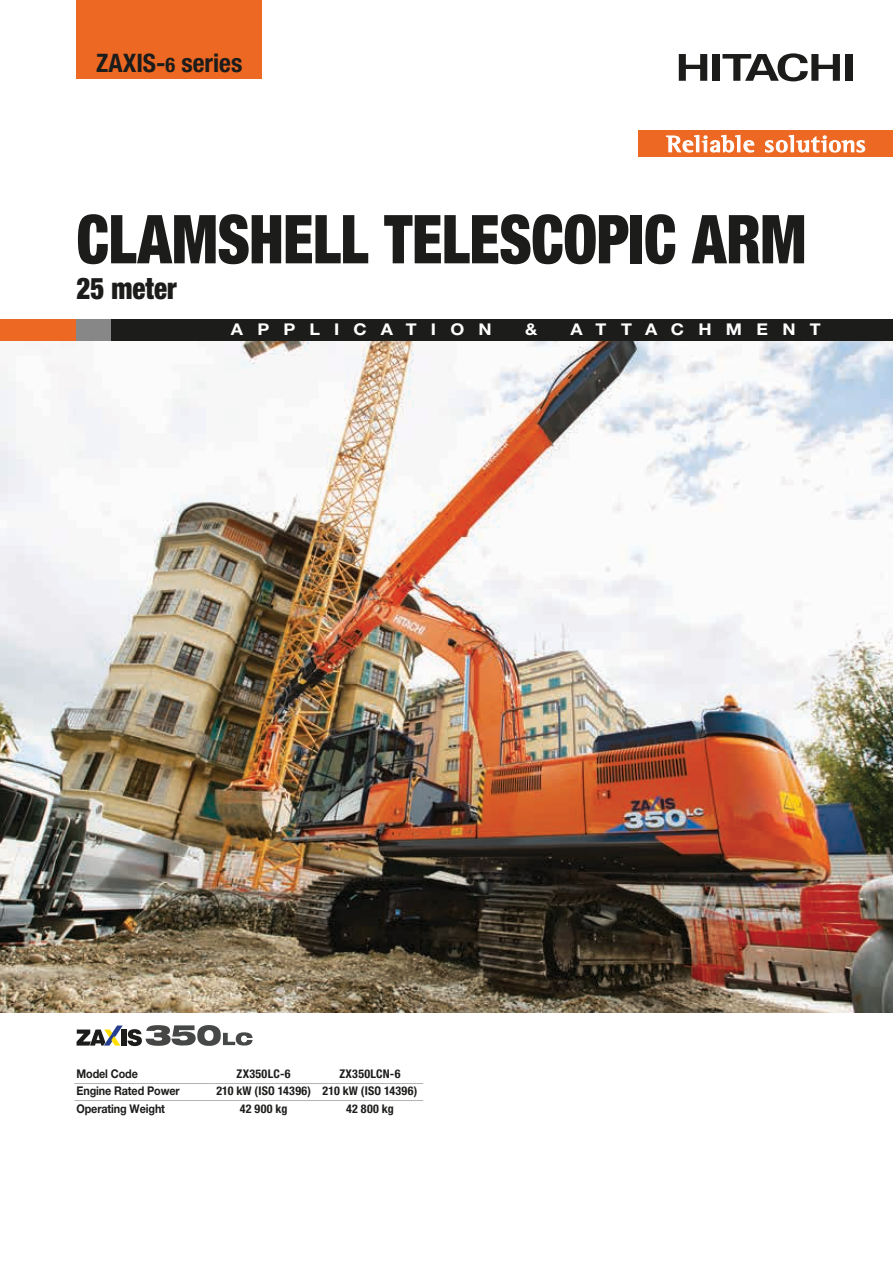
<style>
.page{position:relative;width:893px;height:1263px;background:#fff}
.page>*{position:absolute;margin:0;border:0;box-sizing:border-box;transform-origin:0 0}
.t1{font:900 condensed 67.5px "Helvetica Neue LT Pro";letter-spacing:-.01em;color:#1c1c1b;scale:.9 1}
.t2{font:900 condensed 30px "Helvetica Neue LT Pro";color:#1c1c1b;scale:.9 1}
.t3{font:700 condensed 25.5px "Helvetica Neue LT Pro";color:#1c1c1b}
.t4{font:700 16.2px "Helvetica Neue LT Pro";letter-spacing:.79em;color:#fff;scale:1.1 1}
.t5{font:700 condensed 12px "Helvetica Neue LT Pro";letter-spacing:.025em;color:#1c1c1b}
.t6{font:700 12px "Helvetica Neue LT Pro";letter-spacing:-.01em;color:#1c1c1b;scale:.9 1}
.s1{font-size:20.25px}
</style>
<div class="page">
<div style="left:77px;top:0;width:185px;height:79px;background:#ec6823"></div>
<div style="left:845px;top:54px;width:8px;height:27px;background:#1c1c1b"></div>
<svg style="left:679px;top:54px;width:28px;height:27px"></svg>
<div style="left:713px;top:54px;width:7px;height:27px;background:#1c1c1b"></div>
<svg style="left:722px;top:53px;width:118px;height:28px"></svg>
<div style="left:638px;top:131px;width:255px;height:26px;background:#ec6823"></div>
<svg style="left:666px;top:135px;width:88px;height:17px"></svg>
<svg style="left:765px;top:135px;width:100px;height:17px"></svg>
<img style="left:0;top:340px;width:893px;height:672px">
<div style="left:0;top:319px;width:77px;height:21px;background:#ec6823"></div>
<svg style="left:77px;top:1025px;width:176px;height:21px"></svg>
<div style="left:111px;top:319px;width:782px;height:21px;background:#1c1c1b"></div>
<hr style="left:74px;top:1083px;width:136px;height:1px;background:#b4b3b3">
<hr style="left:210px;top:1083px;width:107px;height:1px;background:#b4b3b3">
<hr style="left:317px;top:1083px;width:106px;height:1px;background:#b4b3b3">
<hr style="left:74px;top:1100px;width:136px;height:1px;background:#b4b3b3">
<hr style="left:210px;top:1100px;width:107px;height:1px;background:#b4b3b3">
<hr style="left:317px;top:1100px;width:106px;height:1px;background:#b4b3b3">
<div style="left:76px;top:319px;width:35px;height:21px;background:#878787"></div>
<h3 class="t3" style="left:96px;top:47px;width:148px">ZAXIS-<span class="s1">6</span> series</h3>
<h1 class="t1" style="left:77px;top:198px;width:812px">CLAMSHELL TELESCOPIC ARM</h1>
<h2 class="t2" style="left:77px;top:270px;width:113px">25 meter</h2>
<h3 class="t4" style="left:231px;top:320px;width:239px">APPLICATION</h3>
<h3 class="t4" style="left:525px;top:320px;width:13px">&amp;</h3>
<h3 class="t4" style="left:570px;top:320px;width:229px">ATTACHMENT</h3>
<p class="t6" style="left:77px;top:1066px;width:70px">Model Code</p>
<p class="t5" style="left:237px;top:1067px;width:55px">ZX350LC-6</p>
<p class="t5" style="left:339px;top:1067px;width:63px">ZX350LCN-6</p>
<p class="t6" style="left:77px;top:1084px;width:116px">Engine Rated Power</p>
<p class="t5" style="left:216px;top:1084px;width:202px">210 kW (ISO 14396) 210 kW (ISO 14396)</p>
<p class="t6" style="left:77px;top:1101px;width:100px">Operating Weight</p>
<p class="t5" style="left:240px;top:1101px;width:49px">42 900 kg</p>
<p class="t5" style="left:346px;top:1101px;width:49px">42 800 kg</p>
</div>
